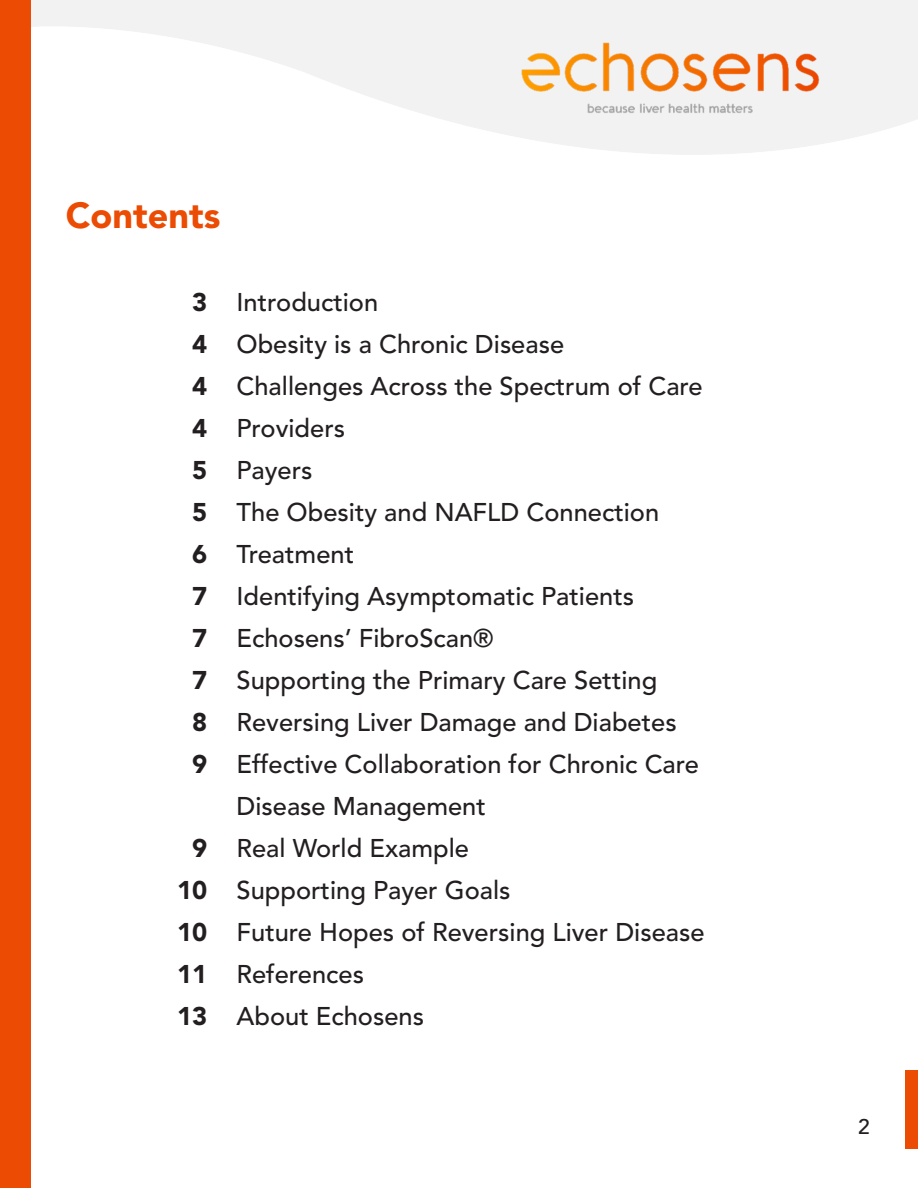
<style>
.page{position:relative;width:918px;height:1188px;background:#fff}
.page>*{position:absolute;margin:0;border:0;box-sizing:border-box;transform-origin:0 0}
.t1{font:900 36px "Avenir LT Std";color:#eb4b03}
.t2{font:500 25.5px/42px "Avenir LT Std";color:#231f20}
.t3{font:900 25.5px "Avenir LT Std";color:#231f20}
.t4{font:500 21px "Avenir LT Std";color:#231f20}
</style>
<div class="page">
<img style="left:439px;top:25px;width:462px;height:109px">
<div style="left:0;top:0;width:31px;height:1188px;background:#eb4b03"></div>
<div style="left:905px;top:1070px;width:13px;height:79px;background:#eb4b03"></div>
<p class="t1" style="left:66px;top:194px;width:156px">Contents</p>
<p class="t3" style="left:192px;top:287px;width:17px">3</p>
<p class="t3" style="left:192px;top:329px;width:17px">4</p>
<p class="t3" style="left:192px;top:371px;width:17px">4</p>
<p class="t3" style="left:192px;top:413px;width:17px">4</p>
<p class="t3" style="left:192px;top:455px;width:17px">5</p>
<p class="t3" style="left:192px;top:497px;width:17px">5</p>
<p class="t3" style="left:192px;top:539px;width:17px">6</p>
<p class="t3" style="left:192px;top:581px;width:17px">7</p>
<p class="t3" style="left:192px;top:623px;width:17px">7</p>
<p class="t3" style="left:192px;top:665px;width:17px">7</p>
<p class="t3" style="left:192px;top:707px;width:17px">8</p>
<p class="t3" style="left:192px;top:749px;width:17px">9</p>
<p class="t3" style="left:192px;top:833px;width:17px">9</p>
<p class="t3" style="left:177px;top:875px;width:32px">10</p>
<p class="t3" style="left:177px;top:917px;width:32px">10</p>
<p class="t3" style="left:177px;top:959px;width:32px">11</p>
<p class="t3" style="left:177px;top:1001px;width:32px">13</p>
<p class="t2" style="left:237px;top:282px;width:143px">Introduction</p>
<p class="t2" style="left:237px;top:324px;width:329px">Obesity is a Chronic Disease</p>
<p class="t2" style="left:237px;top:366px;width:468px">Challenges Across the Spectrum of Care</p>
<p class="t2" style="left:237px;top:408px;width:110px">Providers<br>Payers</p>
<p class="t2" style="left:237px;top:492px;width:424px">The Obesity and NAFLD Connection</p>
<p class="t2" style="left:237px;top:534px;width:119px">Treatment</p>
<p class="t2" style="left:237px;top:576px;width:399px">Identifying Asymptomatic Patients</p>
<p class="t2" style="left:237px;top:618px;width:259px">Echosens’ FibroScan®</p>
<p class="t2" style="left:237px;top:660px;width:422px">Supporting the Primary Care Setting</p>
<p class="t2" style="left:237px;top:702px;width:442px">Reversing Liver Damage and Diabetes</p>
<p class="t2" style="left:237px;top:744px;width:464px">Effective Collaboration for Chronic Care<br>Disease Management</p>
<p class="t2" style="left:237px;top:828px;width:234px">Real World Example</p>
<p class="t2" style="left:237px;top:870px;width:275px">Supporting Payer Goals</p>
<p class="t2" style="left:237px;top:912px;width:470px">Future Hopes of Reversing Liver Disease</p>
<p class="t2" style="left:237px;top:954px;width:129px">References</p>
<p class="t2" style="left:237px;top:996px;width:189px">About Echosens</p>
<p class="t4" style="left:858px;top:1114px;width:13px">2</p>
</div>
